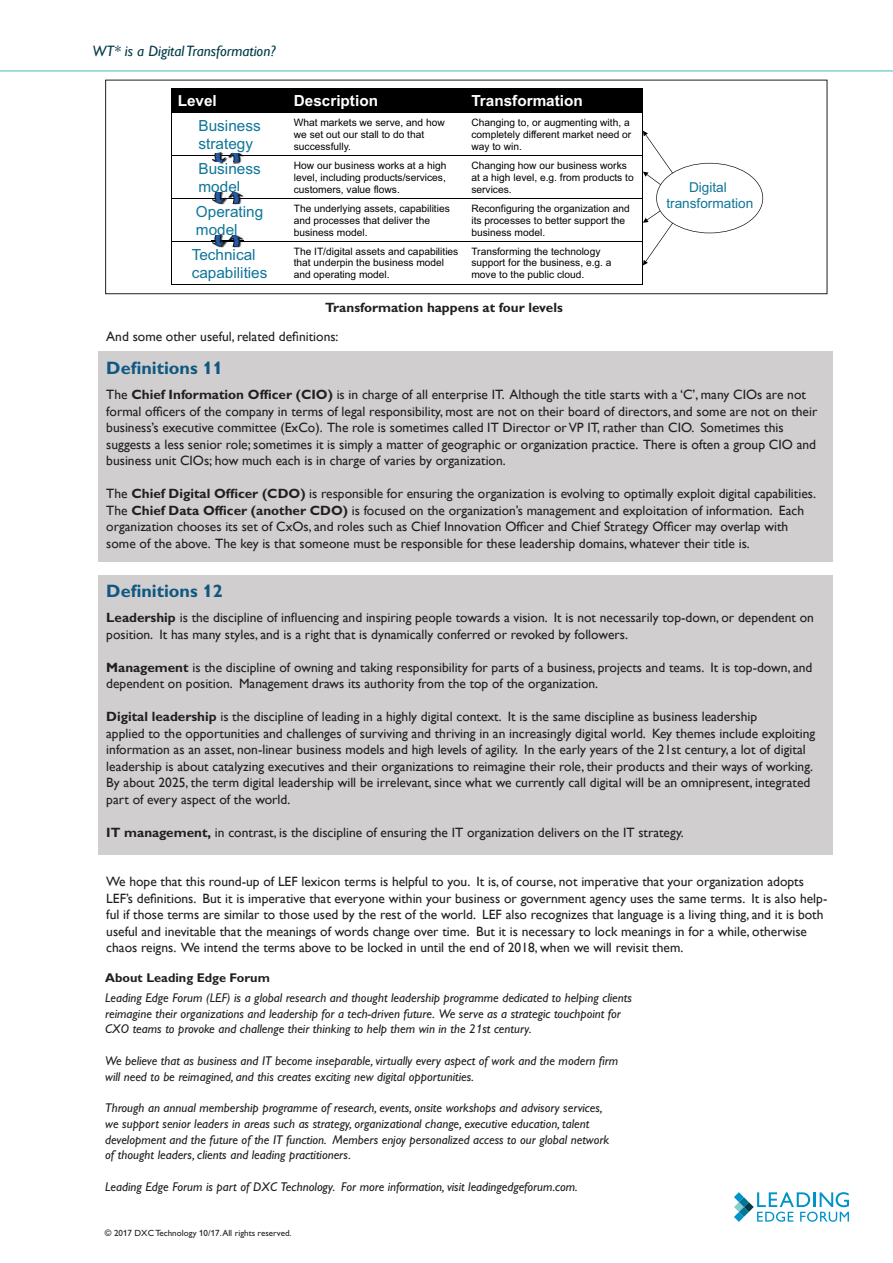
<style>
.page{position:relative;width:893px;height:1263px;background:#fff}
.page>*{position:absolute;margin:0;border:0;box-sizing:border-box;transform-origin:0 0}
.heading_24{font:700 18px "Gill Alt One";color:#0f5882}
.t1{font:15.3px/17.9px "Arial";color:#0f7598}
.t2{font:700 15.3px "Arial";color:#fff}
.t3{font:italic 15px "Gill Sans";color:#003a47}
.t4{font:13.65px/16.2px "Arial";color:#0f7598;text-align:center}
.t5{font:13.5px/16.5px "Gill Sans";color:#231f20}
.Footnote{font:700 13.5px "Gill Alt One";color:#231f20}
.t6{font:italic 12.75px/15.8px "Gill Alt One";color:#231f20}
.t7{font:700 12.75px "Gill Alt One";color:#231f20}
.t8{font:10.2px/11.9px "Arial";color:#000001}
.t9{font:9px "Gill Alt One";color:#231f20}
.s1{font-family:"Gill Alt One";font-weight:700}
</style>
<div class="page">
<div style="left:98px;top:575px;width:734px;height:280px;background:#d0cece"></div>
<div style="left:98px;top:351px;width:734px;height:210px;background:#d0cece"></div>
<svg style="left:734px;top:1192px;width:115px;height:30px"></svg>
<div style="left:172px;top:88px;width:116px;height:25px;background:#000001"></div>
<div style="left:288px;top:88px;width:177px;height:25px;background:#000001"></div>
<div style="left:465px;top:88px;width:178px;height:25px;background:#000001"></div>
<hr style="left:171px;top:155px;width:472px;height:1px;background:#000001">
<hr style="left:171px;top:198px;width:472px;height:1px;background:#000001">
<hr style="left:171px;top:241px;width:472px;height:1px;background:#000001">
<hr style="left:171px;top:88px;width:1px;height:196px;background:#000001">
<hr style="left:643px;top:88px;width:1px;height:196px;background:#000001">
<hr style="left:171px;top:284px;width:472px;height:1px;background:#000001">
<img style="left:212px;top:151px;width:32px;height:13px">
<img style="left:212px;top:155px;width:32px;height:1px">
<img style="left:212px;top:193px;width:32px;height:11px">
<img style="left:212px;top:198px;width:32px;height:1px">
<svg style="left:214px;top:192px;width:25px;height:1px"></svg>
<img style="left:212px;top:235px;width:32px;height:12px">
<img style="left:212px;top:241px;width:32px;height:1px">
<svg style="left:643px;top:131px;width:120px;height:134px"></svg>
<div style="left:105px;top:80px;width:722px;height:214px;border:1px solid #231f20"></div>
<hr style="left:0;top:70px;width:893px;height:2px;background:#84d0cd">
<p class="t3" style="left:92px;top:43px;width:185px">WT* is a Digital Transformation?</p>
<p class="t2" style="left:178px;top:91px;width:41px">Level</p>
<p class="t2" style="left:294px;top:91px;width:86px">Description</p>
<p class="t2" style="left:471px;top:91px;width:113px">Transformation</p>
<p class="t1" style="left:199px;top:117px;width:64px">Business strate y</p>
<p class="t8" style="left:294px;top:116px;width:152px">What markets we serve, and how we set out our stall to do that successfully.</p>
<p class="t8" style="left:471px;top:116px;width:161px">Changing to, or augmenting with, a completely different market need or way to win.</p>
<p class="t1" style="left:199px;top:160px;width:64px">Bus ness model</p>
<p class="t8" style="left:294px;top:159px;width:154px;text-align:justify">How our business works at a high level, including products/services, customers, value flows.</p>
<p class="t8" style="left:471px;top:159px;width:164px">Changing how our business works at a high level, e.g. from products to services.</p>
<p class="t1" style="left:196px;top:203px;width:69px">Operating model</p>
<p class="t8" style="left:294px;top:202px;width:158px">The underlying assets, capabilities and processes that deliver the business model.</p>
<p class="t8" style="left:471px;top:202px;width:160px">Reconfiguring the organization and its processes to better support the business model.</p>
<p class="t1" style="left:192px;top:245px;width:77px">Technical capabilities</p>
<p class="t8" style="left:294px;top:245px;width:166px">The IT/digital assets and capabilities that underpin the business model and operating model.</p>
<p class="t8" style="left:471px;top:245px;width:142px">Transforming the technology support for the business, e.g. a move to the public cloud.</p>
<p class="t1" style="left:237px;top:135px;width:10px">g</p>
<p class="t1" style="left:225px;top:160px;width:5px">i</p>
<p class="Footnote" style="left:325px;top:299px;width:239px">Transformation happens at four levels</p>
<p class="t4" style="left:666px;top:179px;width:89px">Digital transformation</p>
<p class="t5" style="left:106px;top:328px;width:234px">And some other useful, related definitions:</p>
<p class="heading_24" style="left:106px;top:357px;width:118px">Definitions 11</p>
<p class="t5" style="left:106px;top:386px;width:712px">The <span class="s1">Chief Information Officer (CIO)</span> is in charge of all enterprise IT. Although the title starts with a ‘C’, many CIOs are not formal officers of the company in terms of legal responsibility, most are not on their board of directors, and some are not on their business’s executive committee (ExCo). The role is sometimes called IT Director or VP IT, rather than CIO. Sometimes this suggests a less senior role; sometimes it is simply a matter of geographic or organization practice. There is often a group CIO and business unit CIOs; how much each is in charge of varies by organization.</p>
<p class="t5" style="left:106px;top:485px;width:711px">The <span class="s1">Chief Digital Officer (CDO)</span> is responsible for ensuring the organization is evolving to optimally exploit digital capabilities.</p>
<p class="t5" style="left:106px;top:502px;width:699px">The <span class="s1">Chief Data Officer (another CDO)</span> is focused on the organization’s management and exploitation of information. Each organization chooses its set of CxOs, and roles such as Chief Innovation Officer and Chief Strategy Officer may overlap with some of the above. The key is that someone must be responsible for these leadership domains, whatever their title is.</p>
<p class="heading_24" style="left:106px;top:580px;width:118px">Definitions 12</p>
<p class="t5" style="left:106px;top:609px;width:709px"><span class="s1">Leadership</span> is the discipline of influencing and inspiring people towards a vision. It is not necessarily top-down, or dependent on position. It has many styles, and is a right that is dynamically conferred or revoked by followers.</p>
<p class="t5" style="left:106px;top:659px;width:708px"><span class="s1">Management</span> is the discipline of owning and taking responsibility for parts of a business, projects and teams. It is top-down, and dependent on position. Management draws its authority from the top of the organization.</p>
<p class="t5" style="left:106px;top:708px;width:710px"><span class="s1">Digital leadership</span> is the discipline of leading in a highly digital context. It is the same discipline as business leadership<br>applied to the opportunities and challenges of surviving and thriving in an increasingly digital world. Key themes include exploiting information as an asset, non-linear business models and high levels of agility. In the early years of the 21st century, a lot of digital leadership is about catalyzing executives and their organizations to reimagine their role, their products and their ways of working.<br>By about 2025, the term digital leadership will be irrelevant, since what we currently call digital will be an omnipresent, integrated part of every aspect of the world.</p>
<p class="t5" style="left:106px;top:824px;width:579px"><span class="s1">IT management,</span> in contrast, is the discipline of ensuring the IT organization delivers on the IT strategy.</p>
<p class="t5" style="left:106px;top:873px;width:722px">We hope that this round-up of LEF lexicon terms is helpful to you. It is, of course, not imperative that your organization adopts LEF’s definitions. But it is imperative that everyone within your business or government agency uses the same terms. It is also help&shy;ful if those terms are similar to those used by the rest of the world. LEF also recognizes that language is a living thing, and it is both useful and inevitable that the meanings of words change over time. But it is necessary to lock meanings in for a while, otherwise chaos reigns. We intend the terms above to be locked in until the end of 2018, when we will revisit them.</p>
<p class="t7" style="left:105px;top:970px;width:166px">About Leading Edge Forum</p>
<p class="t6" style="left:105px;top:990px;width:528px">Leading Edge Forum (LEF) is a global research and thought leadership programme dedicated to helping clients reimagine their organizations and leadership for a tech-driven future. We serve as a strategic touchpoint for<br>CXO teams to provoke and challenge their thinking to help them win in the 21st century.</p>
<p class="t6" style="left:105px;top:1053px;width:515px">We believe that as business and IT become inseparable, virtually every aspect of work and the modern firm will need to be reimagined, and this creates exciting new digital opportunities.</p>
<p class="t6" style="left:105px;top:1100px;width:506px">Through an annual membership programme of research, events, onsite workshops and advisory services, we support senior leaders in areas such as strategy, organizational change, executive education, talent development and the future of the IT function. Members enjoy personalized access to our global network of thought leaders, clients and leading practitioners.</p>
<p class="t6" style="left:105px;top:1179px;width:474px">Leading Edge Forum is part of DXC Technology. For more information, visit leadingedgeforum.com.</p>
<p class="t9" style="left:105px;top:1228px;width:188px">© 2017 DXC Technology 10/17. All rights reserved.</p>
</div>
